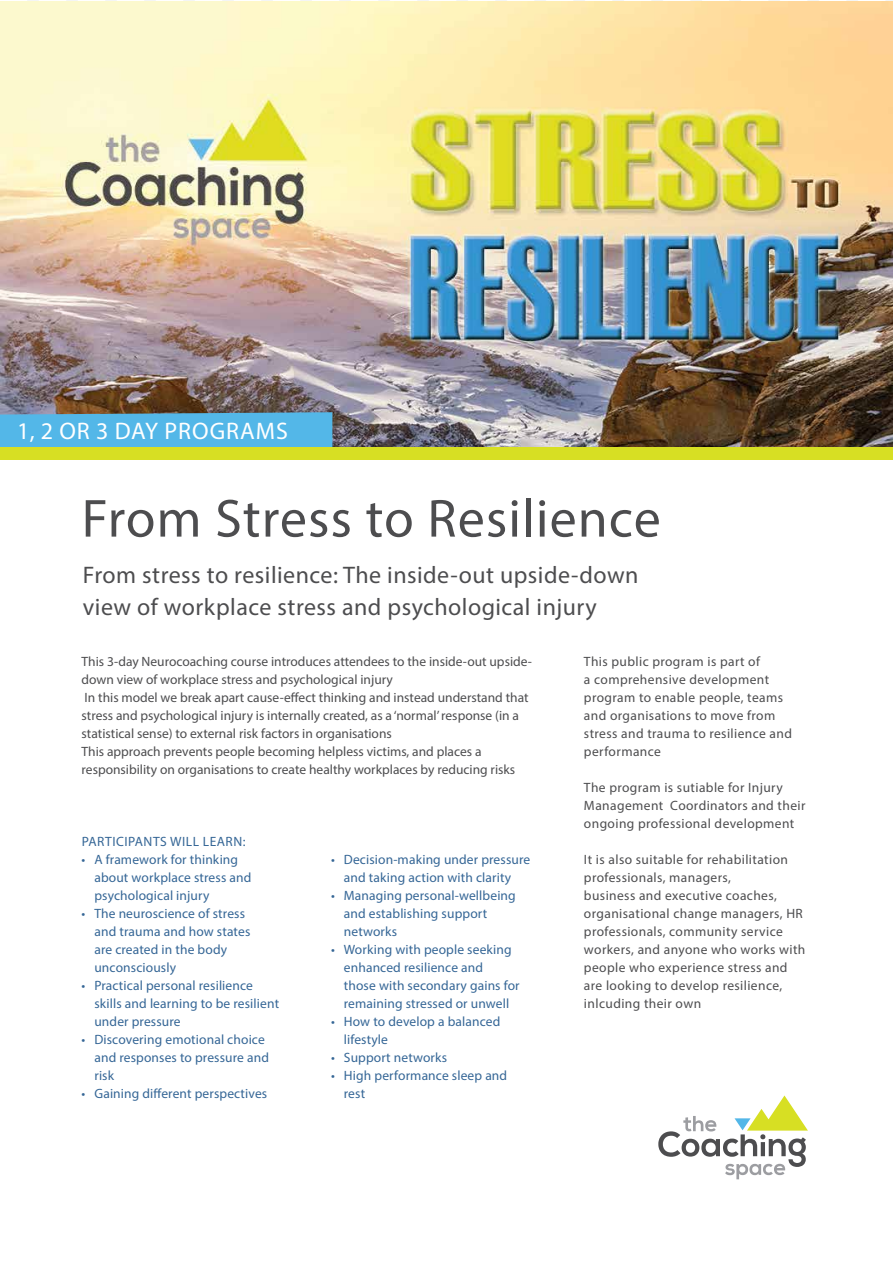
<style>
.page{position:relative;width:893px;height:1263px;background:#fff}
.page>*{position:absolute;margin:0;border:0;box-sizing:border-box;transform-origin:0 0}
.t1{font:54px "Myriad Pro";letter-spacing:.02em;color:#4d4d4f}
.t2{font:24px/31.5px "Myriad Pro";letter-spacing:.02em;color:#4d4d4f}
.t3{font:24px "Myriad Pro";color:#fff}
.t4{font:13.5px/18px "Myriad Pro";letter-spacing:.01em;color:#356696}
.t5{font:13.5px/18px "Myriad Pro";letter-spacing:.02em;color:#4d4d4f}
.t6{font:13.5px/18px "Myriad Pro";color:#4d4d4f}
.t7{font:13.5px "Myriad Pro";letter-spacing:.04em;color:#356696}
</style>
<div class="page">
<svg style="left:658px;top:1095px;width:150px;height:84px"></svg>
<img style="left:0;top:1px;width:893px;height:447px">
<svg style="left:0;top:412px;width:332px;height:36px;background:#57b4dc"></svg>
<div style="left:0;top:448px;width:893px;height:12px;background:#d7df23"></div>
<h2 class="t3" style="left:17px;top:416px;width:209px">1, 2 or 3 day programs</h2>
<h1 class="t1" style="left:82px;top:485px;width:581px">From Stress to Resilience</h1>
<h2 class="t2" style="left:83px;top:559px;width:557px">From stress to resilience: The inside-out upside-down view of workplace stress and psychological injury</h2>
<p class="t6" style="left:82px;top:652px;width:452px">This 3-day Neurocoaching course introduces attendees to the inside-out upside&shy;down view of workplace stress and psychological injury<br>In this model we break apart cause-effect thinking and instead understand that stress and psychological injury is internally created, as a ‘normal’ response (in a statistical sense) to external risk factors in organisations<br>This approach prevents people becoming helpless victims, and places a responsibility on organisations to create healthy workplaces by reducing risks</p>
<p class="t5" style="left:584px;top:652px;width:210px">This public program is part of<br>a comprehensive development program to enable people, teams and organisations to move from stress and trauma to resilience and performance</p>
<p class="t5" style="left:584px;top:778px;width:223px">The program is sutiable for Injury<br>Management Coordinators and their ongoing professional development</p>
<p class="t5" style="left:584px;top:850px;width:223px">It is also suitable for rehabilitation professionals, managers,<br>business and executive coaches, organisational change managers, HR professionals, community service workers, and anyone who works with people who experience stress and are looking to develop resilience, inlcuding their own</p>
<p class="t7" style="left:82px;top:833px;width:165px">Participants will learn:</p>
<p class="t4" style="left:94px;top:850px;width:158px;text-indent:-13px">• A framework for thinking about workplace stress and psychological injury</p>
<p class="t4" style="left:94px;top:904px;width:157px;text-indent:-13px">• The neuroscience of stress and trauma and how states are created in the body unconsciously</p>
<p class="t4" style="left:94px;top:976px;width:186px;text-indent:-13px">• Practical personal resilience skills and learning to be resilient under pressure</p>
<p class="t4" style="left:94px;top:1030px;width:176px;text-indent:-13px">• Discovering emotional choice and responses to pressure and risk</p>
<p class="t4" style="left:82px;top:1084px;width:187px">• Gaining different perspectives</p>
<p class="t4" style="left:331px;top:850px;width:201px;text-align:center">• Decision-making under pressure and taking action with clarity</p>
<p class="t4" style="left:344px;top:886px;width:173px;text-indent:-13px">• Managing personal-wellbeing and establishing support networks</p>
<p class="t4" style="left:344px;top:940px;width:177px;text-indent:-13px">• Working with people seeking enhanced resilience and<br>those with secondary gains for remaining stressed or unwell</p>
<p class="t4" style="left:344px;top:1012px;width:158px;text-indent:-13px">• How to develop a balanced lifestyle</p>
<p class="t4" style="left:331px;top:1048px;width:117px">• Support networks</p>
<p class="t4" style="left:344px;top:1066px;width:165px;text-indent:-13px">• High performance sleep and rest</p>
</div>
